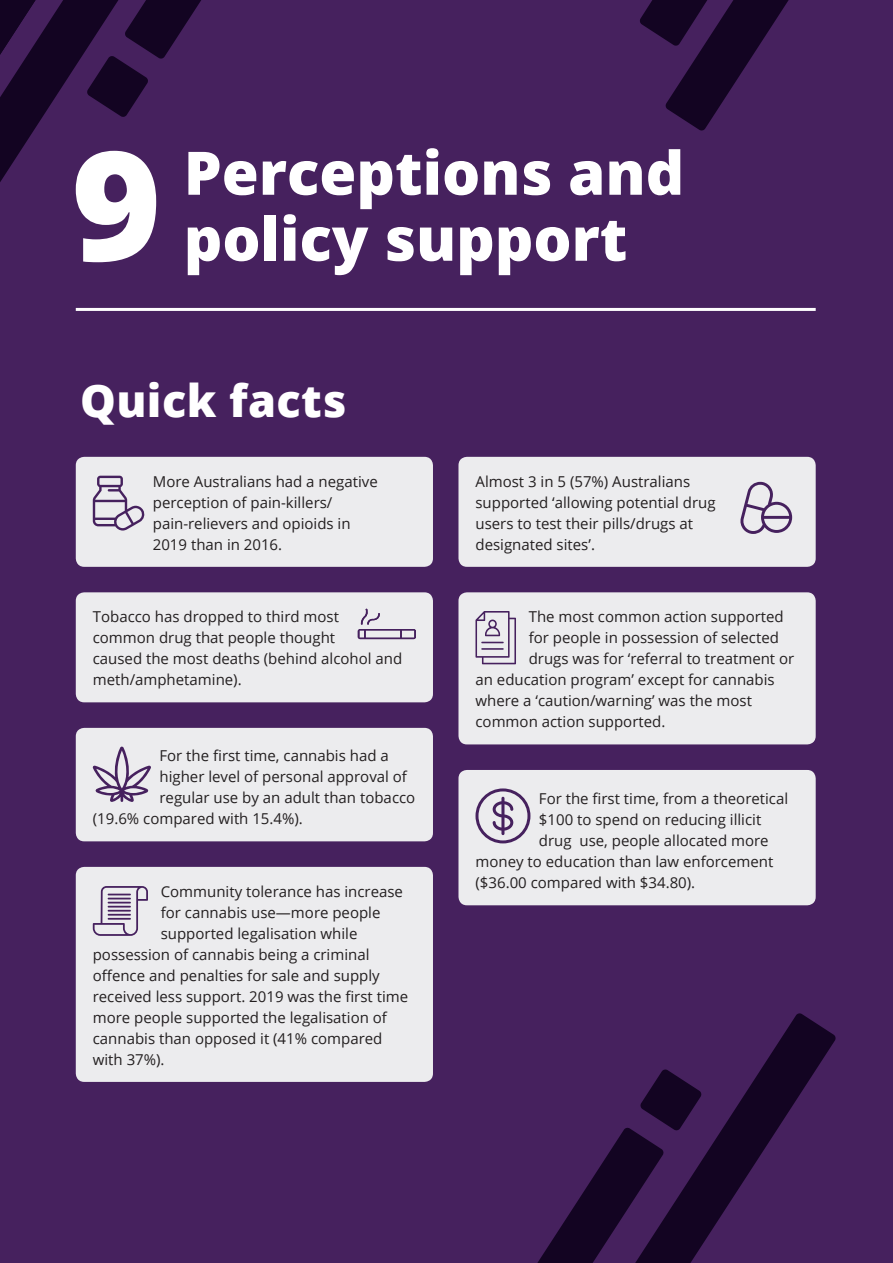
<style>
.page{position:relative;width:893px;height:1263px;background:#46215e}
.page>*{position:absolute;margin:0;border:0;box-sizing:border-box;transform-origin:0 0}
.Heading_1{font:800 152.4px "Open Sans";color:#fff}
.Heading_1-2{font:800 60px/66px "Open Sans";color:#fff}
.Quick_Facts_Heading{font:800 45px "Open Sans";letter-spacing:.01em;color:#fff}
.Quick_Facts{font:15px/21px "Open Sans";color:#231f20}
</style>
<div class="page">
<svg style="left:427px;top:1013px;width:409px;height:250px"></svg>
<svg style="left:640px;top:0;width:149px;height:131px"></svg>
<svg style="left:79px;top:0;width:122px;height:117px"></svg>
<svg style="left:0;top:0;width:79px;height:618px"></svg>
<hr style="left:76px;top:308px;width:740px;height:3px;background:#fff">
<div style="left:76px;top:457px;width:357px;height:110px;background:#ececee;border-radius:9px"></div>
<svg style="left:93px;top:476px;width:52px;height:54px"></svg>
<div style="left:458px;top:457px;width:358px;height:110px;background:#ececee;border-radius:9px"></div>
<div style="left:76px;top:592px;width:357px;height:110px;background:#ececee;border-radius:9px"></div>
<div style="left:76px;top:728px;width:357px;height:113px;background:#ececee;border-radius:9px"></div>
<svg style="left:93px;top:746px;width:58px;height:56px"></svg>
<div style="left:458px;top:592px;width:358px;height:152px;background:#ececee;border-radius:9px"></div>
<svg style="left:475px;top:611px;width:41px;height:53px"></svg>
<hr style="left:481px;top:648px;width:23px;height:2px;background:#46215e">
<div style="left:458px;top:770px;width:358px;height:135px;background:#ececee;border-radius:9px"></div>
<svg style="left:475px;top:788px;width:55px;height:55px"></svg>
<div style="left:76px;top:867px;width:357px;height:215px;background:#ececee;border-radius:9px"></div>
<svg style="left:93px;top:886px;width:55px;height:50px"></svg>
<hr style="left:108px;top:918px;width:23px;height:2px;background:#46215e">
<svg style="left:358px;top:609px;width:58px;height:30px"></svg>
<svg style="left:740px;top:482px;width:52px;height:52px"></svg>
<p class="Heading_1" style="left:72px;top:89px;width:91px">9</p>
<p class="Heading_1-2" style="left:184px;top:137px;width:502px">Perceptions and policy support</p>
<p class="Quick_Facts_Heading" style="left:80px;top:366px;width:268px">Quick facts</p>
<p class="Quick_Facts" style="left:153px;top:470px;width:226px">More Australians had a negative perception of pain-killers/ pain‑relievers and opioids in<br>2019 than in 2016.</p>
<p class="Quick_Facts" style="left:475px;top:470px;width:242px">Almost 3 in 5 (57%) Australians supported ‘allowing potential drug users to test their pills/drugs at designated sites’.</p>
<p class="Quick_Facts" style="left:93px;top:606px;width:311px">Tobacco has dropped to third most common drug that people thought<br>caused the most deaths (behind alcohol and meth/amphetamine).</p>
<p class="Quick_Facts" style="left:159px;top:745px;width:231px">For the first time, cannabis had a</p>
<p class="Quick_Facts" style="left:159px;top:766px;width:249px">higher level of personal approval of</p>
<p class="Quick_Facts" style="left:159px;top:787px;width:257px">regular use by an adult than tobacco</p>
<p class="Quick_Facts" style="left:93px;top:808px;width:212px">(19.6% compared with 15.4%).</p>
<p class="Quick_Facts" style="left:161px;top:880px;width:244px">Community tolerance has increase</p>
<p class="Quick_Facts" style="left:161px;top:901px;width:221px">for cannabis use—more people</p>
<p class="Quick_Facts" style="left:161px;top:922px;width:198px">supported legalisation while</p>
<p class="Quick_Facts" style="left:93px;top:943px;width:278px">possession of cannabis being a criminal</p>
<p class="Quick_Facts" style="left:93px;top:964px;width:288px">offence and penalties for sale and supply</p>
<p class="Quick_Facts" style="left:93px;top:985px;width:317px">received less support. 2019 was the first time</p>
<p class="Quick_Facts" style="left:93px;top:1006px;width:296px">more people supported the legalisation of</p>
<p class="Quick_Facts" style="left:93px;top:1027px;width:291px">cannabis than opposed it (41% compared</p>
<p class="Quick_Facts" style="left:93px;top:1048px;width:73px">with 37%).</p>
<p class="Quick_Facts" style="left:529px;top:606px;width:257px">The most common action supported</p>
<p class="Quick_Facts" style="left:529px;top:627px;width:252px">for people in possession of selected</p>
<p class="Quick_Facts" style="left:529px;top:648px;width:267px">drugs was for ‘referral to treatment or</p>
<p class="Quick_Facts" style="left:475px;top:669px;width:301px">an education program’ except for cannabis</p>
<p class="Quick_Facts" style="left:475px;top:690px;width:278px">where a ‘caution/warning’ was the most</p>
<p class="Quick_Facts" style="left:475px;top:711px;width:191px">common action supported.</p>
<p class="Quick_Facts" style="left:539px;top:788px;width:251px">For the first time, from a theoretical</p>
<p class="Quick_Facts" style="left:539px;top:809px;width:224px">$100 to spend on reducing illicit</p>
<p class="Quick_Facts" style="left:539px;top:830px;width:231px">drug use, people allocated more</p>
<p class="Quick_Facts" style="left:475px;top:851px;width:299px">money to education than law enforcement</p>
<p class="Quick_Facts" style="left:475px;top:872px;width:221px">($36.00 compared with $34.80).</p>
</div>
